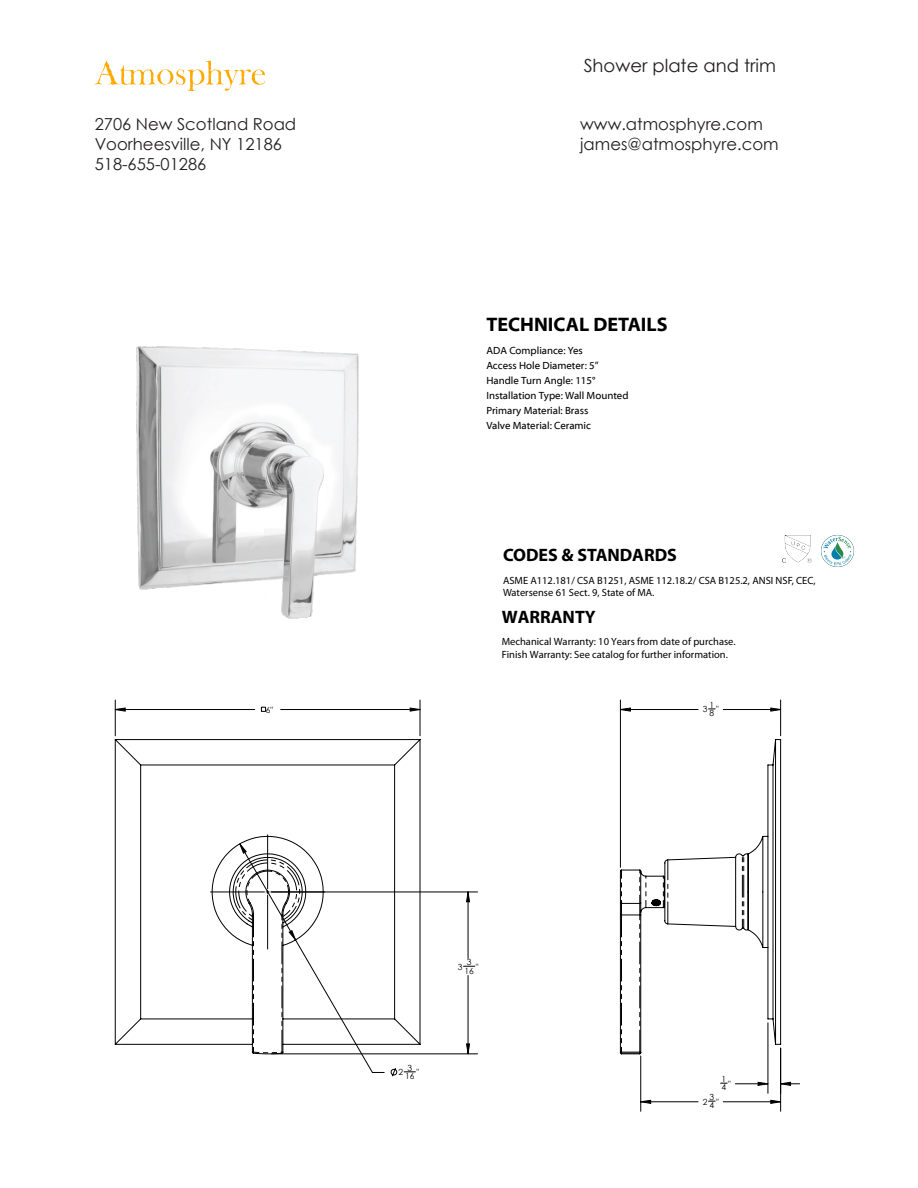
<style>
.page{position:relative;width:918px;height:1188px;background:#fff}
.page>*{position:absolute;margin:0;border:0;box-sizing:border-box;transform-origin:0 0}
.t1{font:500 72px "Tipo Graphia";color:#fa0}
.t2{font:700 19.65px "Myriad Web Pro";color:#000}
.t3{font:700 18px "Myriad Pro";color:#000}
.t4{font:18px "Century Gothic";color:#231f20}
.t5{font:16.5px/19.8px "Century Gothic";color:#231f20}
.t6{font:10.5px/12.6px "Myriad Pro";color:#000}
.t7{font:10.5px/15px "Myriad Web Pro";color:#000}
.t8{font:8.4px/8.7px "Century Gothic";color:#000}
</style>
<div class="page">
<img style="left:822px;top:535px;width:31px;height:31px">
<img style="left:783px;top:535px;width:28px;height:28px">
<svg style="left:115px;top:708px;width:676px;height:395px"></svg>
<svg style="left:114px;top:738px;width:307px;height:317px"></svg>
<svg style="left:235px;top:859px;width:65px;height:195px"></svg>
<svg style="left:620px;top:739px;width:161px;height:316px"></svg>
<svg style="left:620px;top:870px;width:27px;height:184px"></svg>
<svg style="left:742px;top:856px;width:2px;height:72px"></svg>
<svg style="left:663px;top:860px;width:6px;height:64px"></svg>
<img style="left:136px;top:346px;width:223px;height:273px">
<svg style="left:261px;top:707px;width:5px;height:5px"></svg>
<h1 class="t1" style="left:95px;top:30px;width:173px">Atmosphyre</h1>
<h3 class="t5" style="left:95px;top:114px;width:203px">2706 New Scotland Road<br>Voorheesville, NY 12186<br>518-655-01286</h3>
<p class="t8" style="left:266px;top:705px;width:9px">6"</p>
<h3 class="t4" style="left:584px;top:53px;width:194px">Shower plate and trim</h3>
<h3 class="t5" style="left:580px;top:114px;width:200px">www.atmosphyre.com james@atmosphyre.com</h3>
<h2 class="t2" style="left:486px;top:313px;width:183px">TECHNICAL DETAILS</h2>
<p class="t7" style="left:486px;top:343px;width:144px">ADA Compliance: Yes<br>Access Hole Diameter: 5”<br>Handle Turn Angle: 115°<br>Installation Type: Wall Mounted<br>Primary Material: Brass<br>Valve Material: Ceramic</p>
<h3 class="t3" style="left:503px;top:543px;width:175px">CODES &amp; STANDARDS</h3>
<p class="t6" style="left:503px;top:574px;width:314px">ASME A112.181/ CSA B1251, ASME 112.18.2/ CSA B125.2, ANSI NSF, CEC,<br>Watersense 61 Sect. 9, State of MA.</p>
<h3 class="t3" style="left:502px;top:605px;width:96px">WARRANTY</h3>
<p class="t6" style="left:502px;top:634px;width:236px;line-height:13.5px">Mechanical Warranty: 10 Years from date of purchase.<br>Finish Warranty: See catalog for further information.</p>
<p class="t8" style="left:703px;top:705px;width:6px">3</p>
<p class="t8" style="left:710px;top:700px;width:6px">1<br>8</p>
<p class="t8" style="left:716px;top:705px;width:4px">"</p>
<p class="t8" style="left:399px;top:1068px;width:6px">2</p>
<p class="t8" style="left:405px;top:1063px;width:11px">3<br>16</p>
<p class="t8" style="left:416px;top:1068px;width:4px">"</p>
<p class="t8" style="left:458px;top:962px;width:6px">3</p>
<p class="t8" style="left:464px;top:957px;width:11px">3<br>16</p>
<p class="t8" style="left:476px;top:962px;width:4px">"</p>
<p class="t8" style="left:722px;top:1074px;width:6px">1<br>4</p>
<p class="t8" style="left:728px;top:1079px;width:4px">"</p>
<p class="t8" style="left:703px;top:1097px;width:6px">2</p>
<p class="t8" style="left:710px;top:1092px;width:6px">3<br>4</p>
<p class="t8" style="left:716px;top:1097px;width:4px">"</p>
</div>
